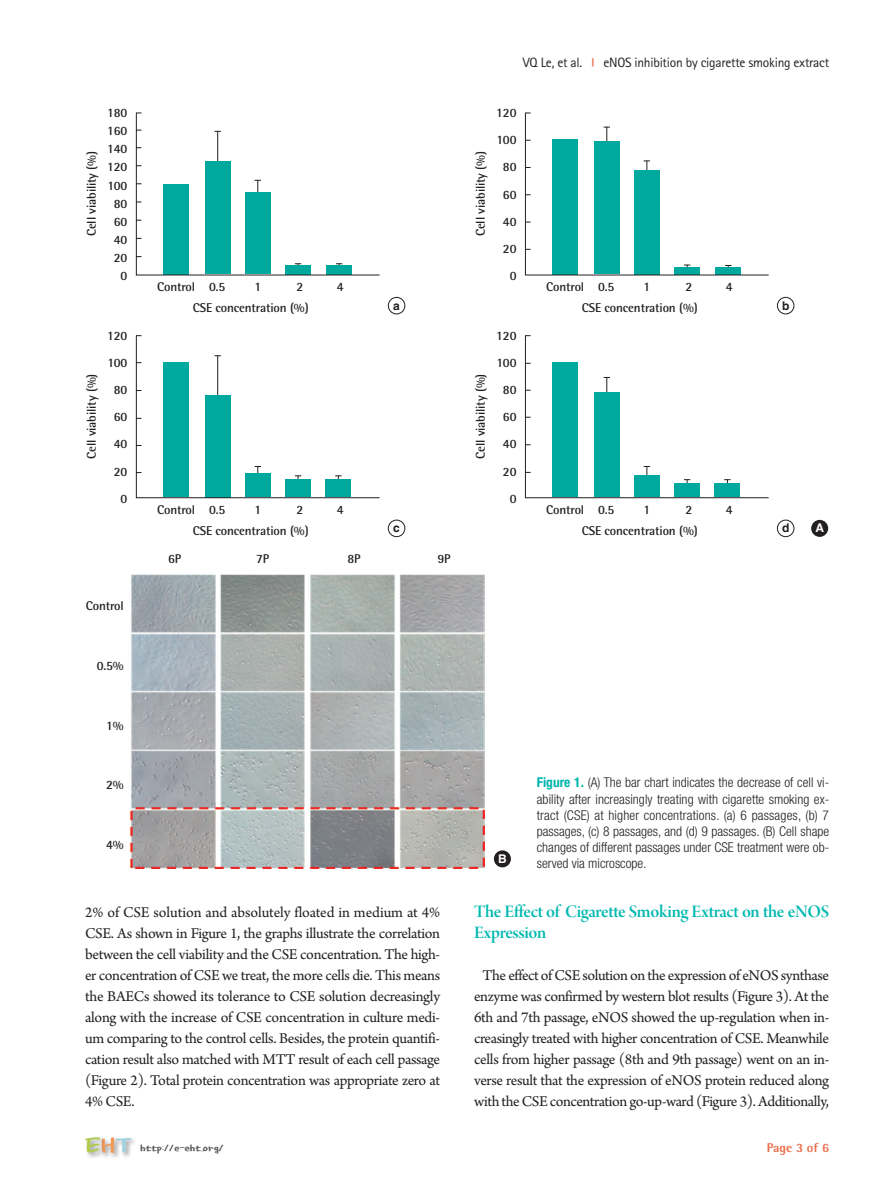
<style>
.page{position:relative;width:893px;height:1191px;background:#fff}
.page>*{position:absolute;margin:0;border:0;box-sizing:border-box;transform-origin:0 0}
.중제목{font:18.75px/21px "Arno Pro Smbd Display";letter-spacing:-.02em;color:#03b9b0}
.본문{font:15.75px/21px "Arno Pro";letter-spacing:-.025em;color:#231f20;text-align:justify}
.표그림_캡션{font:300 condensed 13.5px/16.2px "Helvetica Neue LT Std";color:#231f20;text-align:justify}
.t1{font:13.5px "Rotis Sans Serif Std";letter-spacing:-.02em;color:#231f20}
.그림지문{font:700 12.75px "Rotis Semi Sans Std";letter-spacing:-.01em;color:#231f20}
.t2{font:800 12.75px "Rotis Semi Sans Std";color:#ea6d4d}
.t3{font:12px "H Ybda M";letter-spacing:-.03em;color:#57585a}
.t4{font:700 12px "Helvetica LT Std";color:#231f20}
.t5{font:700 12px "Helvetica LT Std";color:#fff}
.s1{font-size:8.1px;color:#ea6d4d}
.s2{font-weight:700;color:#00b5ac}
</style>
<div class="page">
<svg style="left:85px;top:1137px;width:47px;height:15px"></svg>
<svg style="left:136px;top:112px;width:244px;height:164px"></svg>
<svg style="left:525px;top:112px;width:244px;height:164px"></svg>
<svg style="left:136px;top:335px;width:244px;height:163px"></svg>
<svg style="left:525px;top:335px;width:244px;height:163px"></svg>
<div style="left:388px;top:297px;width:17px;height:17px;border:1px solid #231f20;border-radius:50%"></div>
<div style="left:777px;top:297px;width:17px;height:17px;border:1px solid #231f20;border-radius:50%"></div>
<div style="left:388px;top:520px;width:17px;height:17px;border:1px solid #231f20;border-radius:50%"></div>
<div style="left:777px;top:520px;width:17px;height:17px;border:1px solid #231f20;border-radius:50%"></div>
<div style="left:811px;top:520px;width:17px;height:17px;background:#231f20;border-radius:50%"></div>
<img style="left:130px;top:574px;width:355px;height:294px">
<div style="left:494px;top:850px;width:17px;height:17px;background:#231f20;border-radius:50%"></div>
<p class="그림지문" style="left:84px;top:236px;width:87px;rotate:-90deg">Cell viability (%)</p>
<p class="그림지문" style="left:107px;top:105px;width:22px">180</p>
<p class="그림지문" style="left:107px;top:123px;width:22px">160</p>
<p class="그림지문" style="left:107px;top:141px;width:22px">140</p>
<p class="그림지문" style="left:107px;top:159px;width:22px">120</p>
<p class="그림지문" style="left:107px;top:177px;width:22px">100</p>
<p class="그림지문" style="left:114px;top:195px;width:15px">80</p>
<p class="그림지문" style="left:114px;top:213px;width:15px">60</p>
<p class="그림지문" style="left:114px;top:232px;width:15px">40</p>
<p class="그림지문" style="left:114px;top:250px;width:15px">20</p>
<p class="그림지문" style="left:121px;top:268px;width:8px">0</p>
<p class="그림지문" style="left:84px;top:459px;width:87px;rotate:-90deg">Cell viability (%)</p>
<p class="그림지문" style="left:107px;top:328px;width:22px">120</p>
<p class="그림지문" style="left:107px;top:355px;width:22px">100</p>
<p class="그림지문" style="left:114px;top:382px;width:15px">80</p>
<p class="그림지문" style="left:114px;top:409px;width:15px">60</p>
<p class="그림지문" style="left:114px;top:436px;width:15px">40</p>
<p class="그림지문" style="left:114px;top:463px;width:15px">20</p>
<p class="그림지문" style="left:121px;top:490px;width:8px">0</p>
<p class="그림지문" style="left:86px;top:598px;width:39px">Control</p>
<p class="그림지문" style="left:97px;top:658px;width:29px">0.5%</p>
<p class="그림지문" style="left:106px;top:717px;width:19px">1%</p>
<p class="그림지문" style="left:106px;top:777px;width:19px">2%</p>
<p class="그림지문" style="left:106px;top:836px;width:19px">4%</p>
<p class="그림지문" style="left:157px;top:279px;width:70px">Control 0.5</p>
<p class="그림지문" style="left:254px;top:279px;width:8px">1</p>
<p class="그림지문" style="left:296px;top:279px;width:8px">2</p>
<p class="그림지문" style="left:337px;top:279px;width:8px">4</p>
<p class="그림지문" style="left:193px;top:300px;width:117px">CSE concentration (%)</p>
<p class="그림지문" style="left:157px;top:501px;width:70px">Control 0.5</p>
<p class="그림지문" style="left:254px;top:501px;width:8px">1</p>
<p class="그림지문" style="left:296px;top:501px;width:8px">2</p>
<p class="그림지문" style="left:337px;top:501px;width:8px">4</p>
<p class="그림지문" style="left:193px;top:523px;width:117px">CSE concentration (%)</p>
<p class="t1" style="left:523px;top:54px;width:308px">VQ Le, et al. <span class="s1">|</span> eNOS inhibition by cigarette smoking extract</p>
<p class="그림지문" style="left:496px;top:105px;width:22px">120</p>
<p class="그림지문" style="left:496px;top:132px;width:22px">100</p>
<p class="그림지문" style="left:503px;top:159px;width:15px">80</p>
<p class="그림지문" style="left:503px;top:186px;width:15px">60</p>
<p class="그림지문" style="left:503px;top:213px;width:15px">40</p>
<p class="그림지문" style="left:503px;top:241px;width:15px">20</p>
<p class="그림지문" style="left:510px;top:268px;width:8px">0</p>
<p class="그림지문" style="left:473px;top:236px;width:87px;rotate:-90deg">Cell viability (%)</p>
<p class="그림지문" style="left:546px;top:279px;width:70px">Control 0.5</p>
<p class="그림지문" style="left:643px;top:279px;width:8px">1</p>
<p class="그림지문" style="left:685px;top:279px;width:8px">2</p>
<p class="그림지문" style="left:726px;top:279px;width:8px">4</p>
<p class="그림지문" style="left:582px;top:300px;width:117px">CSE concentration (%)</p>
<p class="t4" style="left:393px;top:298px;width:8px">a</p>
<p class="t4" style="left:782px;top:298px;width:9px">b</p>
<p class="그림지문" style="left:496px;top:328px;width:22px">120</p>
<p class="그림지문" style="left:496px;top:355px;width:22px">100</p>
<p class="그림지문" style="left:503px;top:382px;width:15px">80</p>
<p class="그림지문" style="left:503px;top:409px;width:15px">60</p>
<p class="그림지문" style="left:503px;top:436px;width:15px">40</p>
<p class="그림지문" style="left:503px;top:463px;width:15px">20</p>
<p class="그림지문" style="left:510px;top:490px;width:8px">0</p>
<p class="그림지문" style="left:473px;top:459px;width:87px;rotate:-90deg">Cell viability (%)</p>
<p class="그림지문" style="left:546px;top:501px;width:70px">Control 0.5</p>
<p class="그림지문" style="left:643px;top:501px;width:8px">1</p>
<p class="그림지문" style="left:685px;top:501px;width:8px">2</p>
<p class="그림지문" style="left:726px;top:501px;width:8px">4</p>
<p class="그림지문" style="left:582px;top:523px;width:117px">CSE concentration (%)</p>
<p class="t4" style="left:393px;top:521px;width:8px">c</p>
<p class="t4" style="left:782px;top:521px;width:9px">d</p>
<p class="t5" style="left:815px;top:521px;width:10px">A</p>
<p class="그림지문" style="left:168px;top:550px;width:15px">6P</p>
<p class="그림지문" style="left:256px;top:550px;width:15px">7P</p>
<p class="그림지문" style="left:348px;top:550px;width:15px">8P</p>
<p class="그림지문" style="left:437px;top:550px;width:15px">9P</p>
<p class="t5" style="left:498px;top:851px;width:10px">B</p>
<p class="표그림_캡션" style="left:537px;top:774px;width:294px"><span class="s2">Figure 1.</span> (A) The bar chart indicates the decrease of cell vi&shy;ability after increasingly treating with cigarette smoking ex&shy;tract (CSE) at higher concentrations. (a) 6 passages, (b) 7 passages, (c) 8 passages, and (d) 9 passages. (B) Cell shape changes of different passages under CSE treatment were ob&shy;served via microscope.</p>
<p class="본문" style="left:85px;top:903px;width:357px">2% of CSE solution and absolutely floated in medium at 4% CSE. As shown in Figure 1, the graphs illustrate the correlation between the cell viability and the CSE concentration. The high&shy;er concentration of CSE we treat, the more cells die. This means the BAECs showed its tolerance to CSE solution decreasingly along with the increase of CSE concentration in culture medi&shy;um comparing to the control cells. Besides, the protein quantifi&shy;cation result also matched with MTT result of each cell passage (Figure 2). Total protein concentration was appropriate zero at 4% CSE.</p>
<p class="중제목" style="left:474px;top:902px;width:357px">The Effect of Cigarette Smoking Extract on the eNOS<br>Expression</p>
<p class="본문" style="left:474px;top:966px;width:357px;text-align:center">The effect of CSE solution on the expression of eNOS synthase enzyme was confirmed by western blot results (Figure 3). At the 6th and 7th passage, eNOS showed the up-regulation when in&shy;creasingly treated with higher concentration of CSE. Meanwhile cells from higher passage (8th and 9th passage) went on an in&shy;verse result that the expression of eNOS protein reduced along with the CSE concentration go-up-ward (Figure 3). Additionally,</p>
<p class="t3" style="left:140px;top:1141px;width:85px">http://e-eht.org/</p>
<p class="t2" style="left:767px;top:1139px;width:64px">Page 3 of 6</p>
</div>
